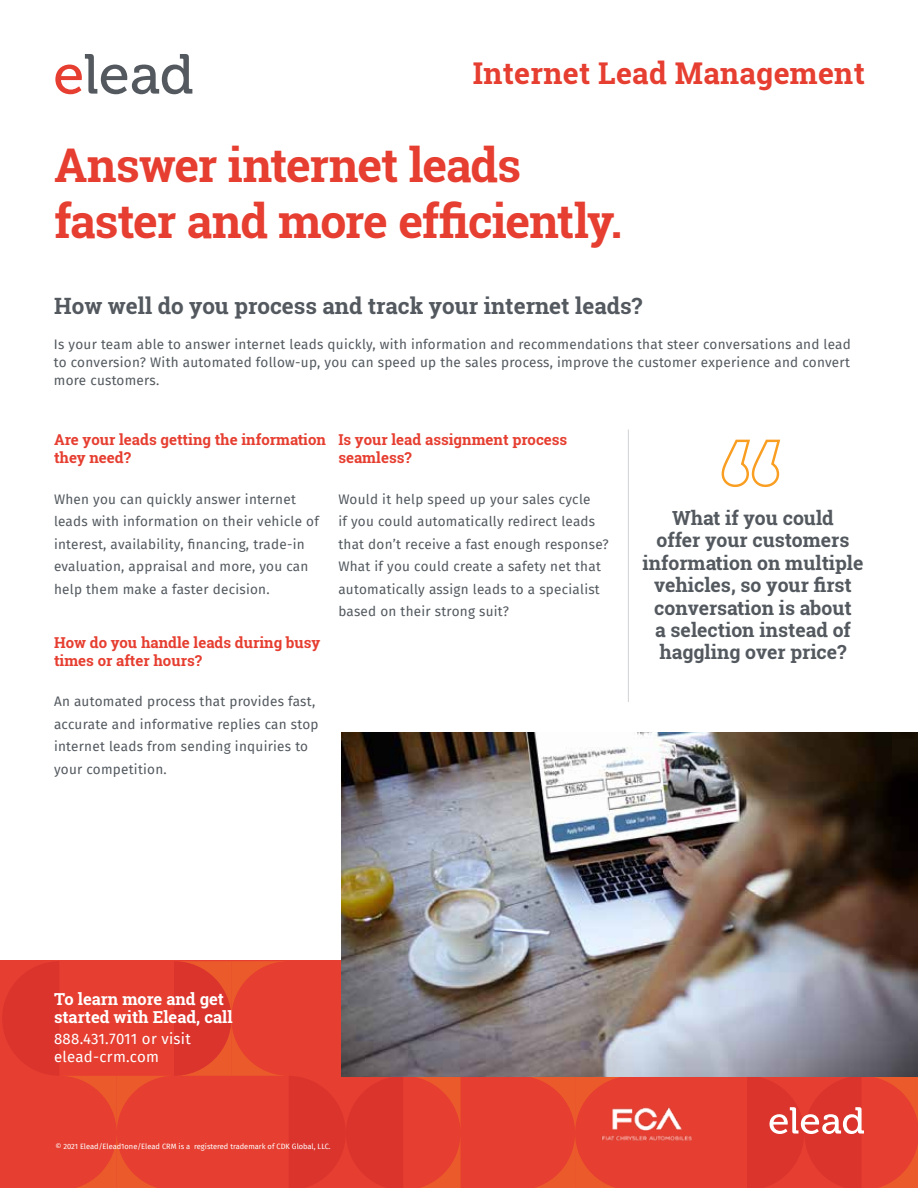
<style>
.page{position:relative;width:918px;height:1188px;background:#fff}
.page>*{position:absolute;margin:0;border:0;box-sizing:border-box;transform-origin:0 0}
.t1{font:700 46.5px/55.8px "Roboto Slab";letter-spacing:-.025em;color:#e63e30}
.t2{font:700 30px "Roboto Slab";letter-spacing:.01em;color:#e63e30}
.t3{font:700 22.5px "Roboto Slab";color:#53595f}
.t4{font:700 19.5px/22.5px "Roboto Slab";color:#53595f;text-align:center}
.t5{font:700 16.5px/18px "Roboto Slab";color:#fff}
.t6{font:700 15px/18px "Roboto Slab";color:#e63e30}
.t7{font:15px/18px "Fira Sans";letter-spacing:.02em;color:#fff}
.t8{font:13.5px/22.5px "Fira Sans";letter-spacing:.02em;color:#53595f}
.t9{font:7.5px "Fira Sans";color:#fff}
</style>
<div class="page">
<svg style="left:55px;top:54px;width:137px;height:40px"></svg>
<img style="left:341px;top:732px;width:577px;height:229px">
<hr style="left:628px;top:429px;width:1px;height:273px;background:#d1d3d4">
<svg style="left:2px;top:961px;width:916px;height:227px;background:#c75850"></svg>
<svg style="left:721px;top:439px;width:60px;height:48px"></svg>
<img style="left:591px;top:1092px;width:107px;height:63px">
<h2 class="t2" style="left:473px;top:53px;width:394px">Internet Lead Management</h2>
<h1 class="t1" style="left:54px;top:137px;width:570px">Answer internet leads faster and more efficiently.</h1>
<h3 class="t3" style="left:54px;top:290px;width:590px">How well do you process and track your internet leads?</h3>
<p class="t8" style="left:54px;top:335px;width:799px;line-height:18px;text-align:justify">Is your team able to answer internet leads quickly, with information and recommendations that steer conversations and lead to conversion? With automated follow-up, you can speed up the sales process, improve the customer experience and convert more customers.</p>
<p class="t6" style="left:54px;top:431px;width:274px">Are your leads getting the information they need?</p>
<p class="t8" style="left:54px;top:487px;width:266px">When you can quickly answer internet leads with information on their vehicle of interest, availability, financing, trade-in evaluation, appraisal and more, you can help them make a faster decision.</p>
<p class="t6" style="left:54px;top:633px;width:268px">How do you handle leads during busy times or after hours?</p>
<p class="t8" style="left:54px;top:690px;width:266px">An automated process that provides fast, accurate and informative replies can stop internet leads from sending inquiries to your competition.</p>
<p class="t6" style="left:338px;top:431px;width:230px">Is your lead assignment process seamless?</p>
<p class="t8" style="left:338px;top:487px;width:272px">Would it help speed up your sales cycle<br>if you could automatically redirect leads that don’t receive a fast enough response?<br>What if you could create a safety net that automatically assign leads to a specialist based on their strong suit?</p>
<h3 class="t4" style="left:643px;top:506px;width:222px">What if you could<br>offer your customers information on multiple vehicles, so your first conversation is about<br>a selection instead of haggling over price?</h3>
<p class="t5" style="left:54px;top:989px;width:180px">To learn more and get started with Elead, call</p>
<p class="t7" style="left:54px;top:1029px;width:138px">888.431.7011 or visit elead-crm.com</p>
<p class="t9" style="left:55px;top:1141px;width:277px">© 2021 Elead/Elead1one/Elead CRM is a registered trademark of CDK Global, LLC.</p>
</div>
